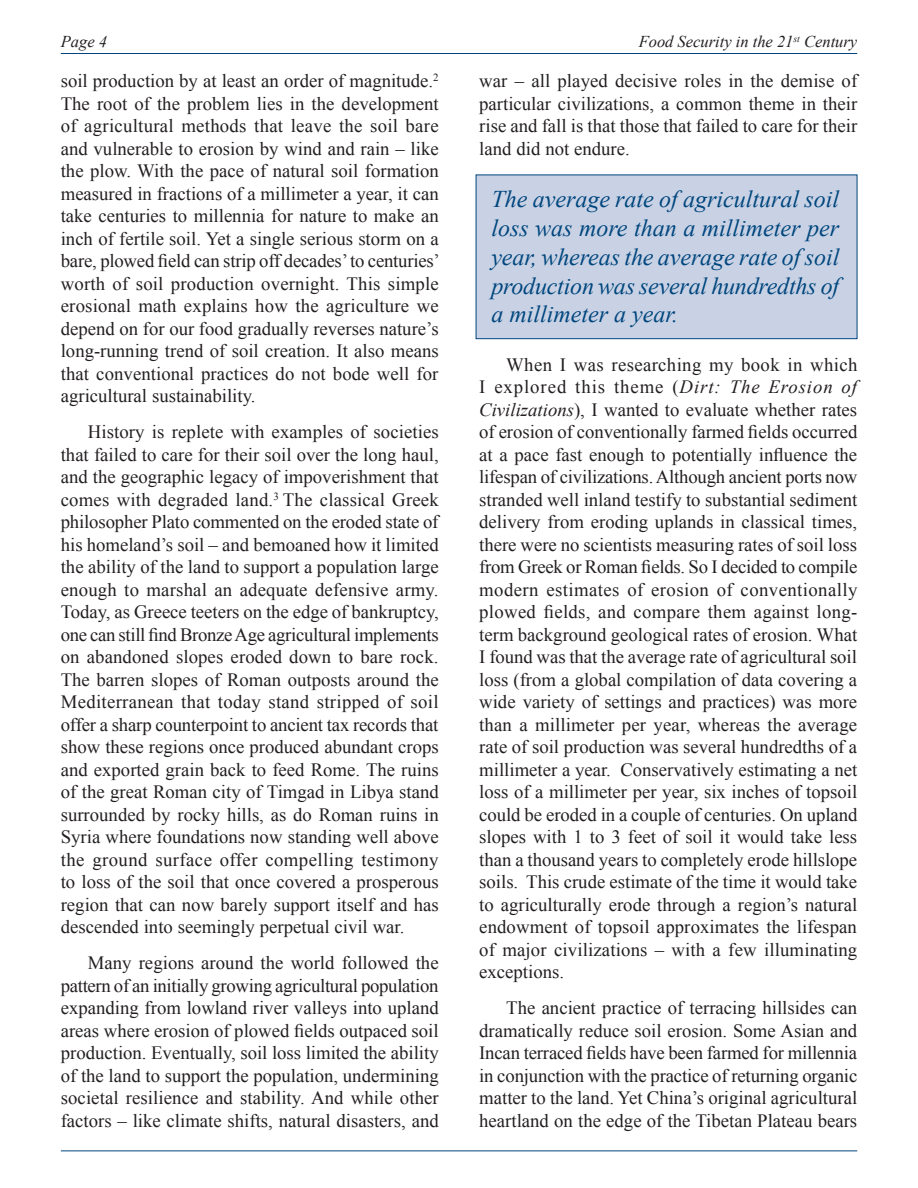
<style>
.page{position:relative;width:918px;height:1188px;background:#fff}
.page>*{position:absolute;margin:0;border:0;box-sizing:border-box;transform-origin:0 0}
.t1{font:italic 24px/28.8px "Times New Roman";letter-spacing:-.01em;color:#00467e;text-align:justify}
.Body_Text{font:18.75px/22.5px "Times New Roman";color:#231f20;text-align:justify}
.t2{font:italic 16.5px "Times New Roman";color:#231f20}
.s1{font-style:italic}
</style>
<div class="page">
<hr style="left:61px;top:53px;width:796px;height:1px;background:#00467e">
<hr style="left:61px;top:1150px;width:796px;height:1px;background:#00467e">
<div style="left:476px;top:175px;width:381px;height:164px;background:#c9d2e4;border:1px solid #00467e"></div>
<p class="t2" style="left:61px;top:31px;width:48px">Page 4</p>
<p class="t2" style="left:639px;top:31px;width:220px">Food Security in the 21<sup>st</sup> Century</p>
<p class="Body_Text" style="left:61px;top:69px;width:381px">soil production by at least an order of magnitude.<sup>2<br></sup>The root of the problem lies in the development of agricultural methods that leave the soil bare and vulnerable to erosion by wind and rain – like the plow. With the pace of natural soil formation measured in fractions of a millimeter a year, it can take centuries to millennia for nature to make an inch of fertile soil. Yet a single serious storm on a bare, plowed field can strip off decades’ to centuries’ worth of soil production overnight. This simple erosional math explains how the agriculture we depend on for our food gradually reverses nature’s long-running trend of soil creation. It also means that conventional practices do not bode well for agricultural sustainability.</p>
<p class="Body_Text" style="left:61px;top:420px;width:380px;text-indent:27px">History is replete with examples of societies that failed to care for their soil over the long haul, and the geographic legacy of impoverishment that comes with degraded land.<sup>3</sup> The classical Greek philosopher Plato commented on the eroded state of his homeland’s soil – and bemoaned how it limited the ability of the land to support a population large enough to marshal an adequate defensive army.<br>Today, as Greece teeters on the edge of bankruptcy, one can still find Bronze Age agricultural implements on abandoned slopes eroded down to bare rock.<br>The barren slopes of Roman outposts around the Mediterranean that today stand stripped of soil offer a sharp counterpoint to ancient tax records that show these regions once produced abundant crops and exported grain back to feed Rome. The ruins of the great Roman city of Timgad in Libya stand surrounded by rocky hills, as do Roman ruins in Syria where foundations now standing well above the ground surface offer compelling testimony to loss of the soil that once covered a prosperous region that can now barely support itself and has descended into seemingly perpetual civil war.</p>
<p class="Body_Text" style="left:61px;top:951px;width:380px;text-indent:27px">Many regions around the world followed the pattern of an initially growing agricultural population expanding from lowland river valleys into upland areas where erosion of plowed fields outpaced soil production. Eventually, soil loss limited the ability of the land to support the population, undermining societal resilience and stability. And while other factors – like climate shifts, natural disasters, and</p>
<p class="Body_Text" style="left:479px;top:69px;width:380px">war – all played decisive roles in the demise of particular civilizations, a common theme in their rise and fall is that those that failed to care for their land did not endure.</p>
<p class="t1" style="left:491px;top:184px;width:349px">The average rate of agricultural soil loss was more than a millimeter per year, whereas the average rate of soil production was several hundredths of a millimeter a year.</p>
<p class="Body_Text" style="left:479px;top:353px;width:380px;text-indent:27px">When I was researching my book in which I explored this theme (<span class="s1">Dirt: The Erosion of Civilizations</span>), I wanted to evaluate whether rates of erosion of conventionally farmed fields occurred at a pace fast enough to potentially influence the lifespan of civilizations. Although ancient ports now stranded well inland testify to substantial sediment delivery from eroding uplands in classical times, there were no scientists measuring rates of soil loss from Greek or Roman fields. So I decided to compile modern estimates of erosion of conventionally plowed fields, and compare them against long&shy;term background geological rates of erosion. What I found was that the average rate of agricultural soil loss (from a global compilation of data covering a wide variety of settings and practices) was more than a millimeter per year, whereas the average rate of soil production was several hundredths of a millimeter a year. Conservatively estimating a net loss of a millimeter per year, six inches of topsoil could be eroded in a couple of centuries. On upland slopes with 1 to 3 feet of soil it would take less than a thousand years to completely erode hillslope soils. This crude estimate of the time it would take to agriculturally erode through a region’s natural endowment of topsoil approximates the lifespan of major civilizations – with a few illuminating exceptions.</p>
<p class="Body_Text" style="left:479px;top:996px;width:380px;text-indent:27px">The ancient practice of terracing hillsides can dramatically reduce soil erosion. Some Asian and Incan terraced fields have been farmed for millennia in conjunction with the practice of returning organic matter to the land. Yet China’s original agricultural heartland on the edge of the Tibetan Plateau bears</p>
</div>
